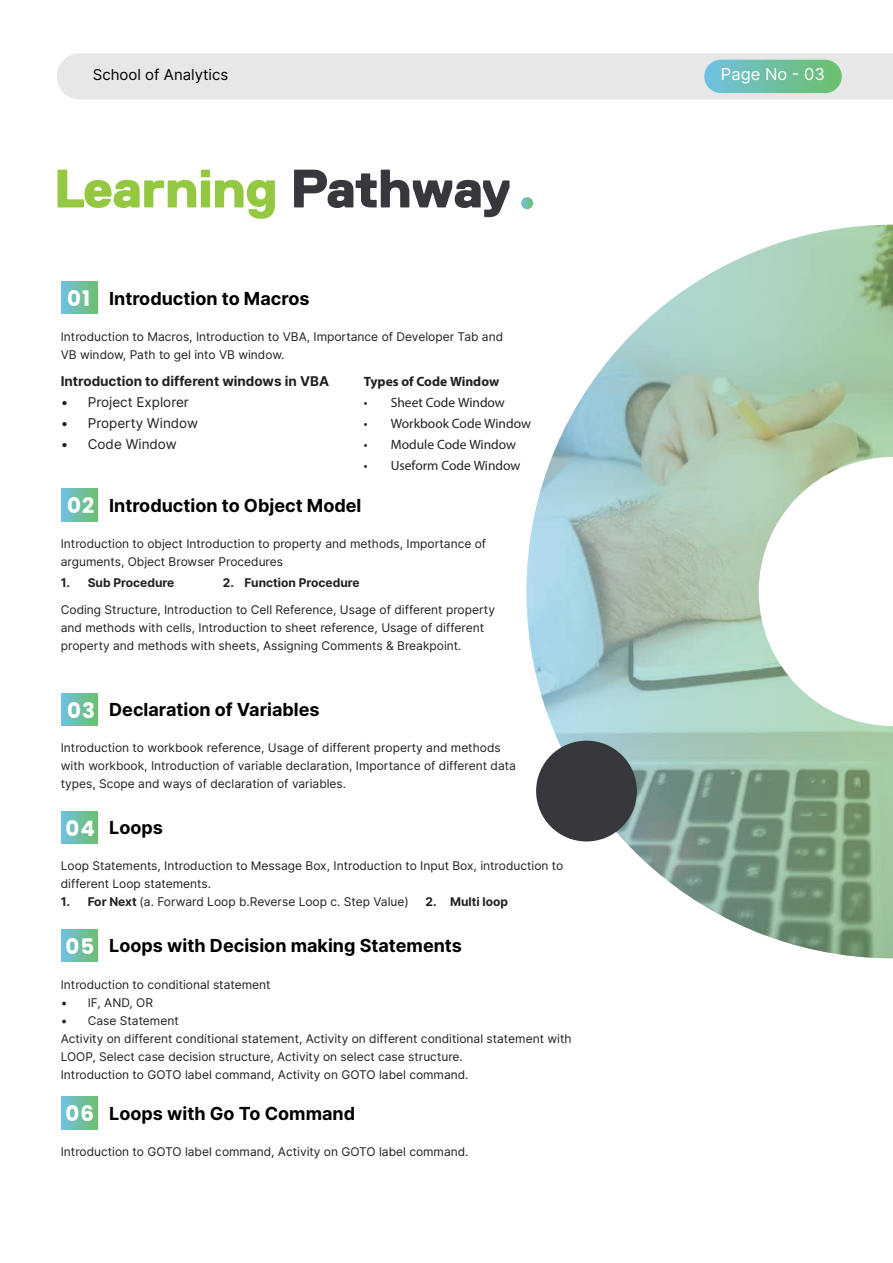
<style>
.page{position:relative;width:893px;height:1263px;background:#fff}
.page>*{position:absolute;margin:0;border:0;box-sizing:border-box;transform-origin:0 0}
.t1{font:800 54px "Replica Pro TT";color:#93c840}
.t2{font:700 21.3px "Poppins";letter-spacing:.05em;color:#fff}
.t3{font:700 18px "Inter";color:#010101}
.t4{font:16.5px "Inter";color:#fff}
.t5{font:15px "Inter";color:#010101}
.t6{font:13.5px "Myriad Pro";color:#231f20}
.t7{font:13.5px "Inter";color:#231f20}
.t8{font:700 13.5px "Inter";color:#231f20}
.t9{font:700 13.5px "Myriad Pro";color:#231f20}
.t10{font:12px/18px "Inter";color:#231f20}
.t11{font:700 12px "Inter";color:#231f20}
.s1{color:#37383e}
.s2{font-weight:700}
</style>
<div class="page">
<svg style="left:521px;top:197px;width:12px;height:12px"></svg>
<div style="left:57px;top:53px;width:836px;height:47px;background:#e6e7e7"></div>
<div style="left:704px;top:60px;width:138px;height:33px;background:linear-gradient(to right,#6fc0df,#6ec06c);border-radius:17px"></div>
<div style="left:62px;top:282px;width:36px;height:32px;background:linear-gradient(to right,#70c0de,#6dbf6f)"></div>
<div style="left:62px;top:489px;width:36px;height:32px;background:linear-gradient(to right,#70c0de,#6dbf6f)"></div>
<div style="left:62px;top:693px;width:36px;height:32px;background:linear-gradient(to right,#70c0de,#6dbf6f)"></div>
<div style="left:62px;top:811px;width:36px;height:32px;background:linear-gradient(to right,#70c0de,#6dbf6f)"></div>
<div style="left:62px;top:929px;width:36px;height:32px;background:linear-gradient(to right,#70c0de,#6dbf6f)"></div>
<div style="left:62px;top:1097px;width:36px;height:32px;background:linear-gradient(to right,#70c0de,#6dbf6f)"></div>
<svg style="left:526px;top:225px;width:367px;height:733px"></svg>
<div style="left:536px;top:741px;width:101px;height:100px;background:#37383e;border-radius:50%"></div>
<p class="t5" style="left:93px;top:64px;width:137px">School of Analytics</p>
<h3 class="t4" style="left:721px;top:62px;width:106px">Page No - 03</h3>
<h1 class="t1" style="left:54px;top:158px;width:459px">Learning <span class="s1">Pathway</span></h1>
<h2 class="t2" style="left:67px;top:286px;width:25px">01</h2>
<p class="t10" style="left:61px;top:327px;width:444px">Introduction to Macros, Introduction to VBA, Importance of Developer Tab and<br>VB window, Path to gel into VB window.</p>
<p class="t8" style="left:61px;top:371px;width:270px">Introduction to different windows in VBA</p>
<p class="t7" style="left:61px;top:392px;width:130px">• Project Explorer</p>
<p class="t7" style="left:61px;top:413px;width:139px">• Property Window</p>
<p class="t7" style="left:61px;top:434px;width:117px">• Code Window</p>
<h3 class="t3" style="left:109px;top:285px;width:202px">Introduction to Macros</h3>
<p class="t9" style="left:364px;top:373px;width:137px">Types of Code Window</p>
<p class="t6" style="left:364px;top:394px;width:143px">• Sheet Code Window</p>
<p class="t6" style="left:364px;top:415px;width:169px">• Workbook Code Window</p>
<p class="t6" style="left:364px;top:436px;width:154px">• Module Code Window</p>
<p class="t6" style="left:364px;top:457px;width:158px">• Useform Code Window</p>
<h2 class="t2" style="left:67px;top:494px;width:29px">02</h2>
<p class="t10" style="left:61px;top:535px;width:427px">Introduction to object Introduction to property and methods, Importance of arguments, Object Browser Procedures</p>
<p class="t11" style="left:61px;top:574px;width:115px">1. Sub Procedure</p>
<p class="t11" style="left:223px;top:574px;width:138px">2. Function Procedure</p>
<p class="t10" style="left:61px;top:601px;width:436px">Coding Structure, Introduction to Cell Reference, Usage of different property and methods with cells, Introduction to sheet reference, Usage of different property and methods with sheets, Assigning Comments &amp; Breakpoint.</p>
<h3 class="t3" style="left:109px;top:492px;width:254px">Introduction to Object Model</h3>
<h2 class="t2" style="left:67px;top:698px;width:29px">03</h2>
<p class="t10" style="left:61px;top:739px;width:457px">Introduction to workbook reference, Usage of different property and methods with workbook, Introduction of variable declaration, Importance of different data types, Scope and ways of declaration of variables.</p>
<h3 class="t3" style="left:109px;top:696px;width:212px">Declaration of Variables</h3>
<h2 class="t2" style="left:66px;top:816px;width:31px">04</h2>
<p class="t10" style="left:61px;top:857px;width:504px">Loop Statements, Introduction to Message Box, Introduction to Input Box, introduction to different Loop statements.</p>
<p class="t10" style="left:61px;top:893px;width:350px"><span class="s2">1. For Next</span> (a. Forward Loop b.Reverse Loop c. Step Value)</p>
<p class="t11" style="left:426px;top:893px;width:84px">2. Multi loop</p>
<h3 class="t3" style="left:109px;top:814px;width:55px">Loops</h3>
<h2 class="t2" style="left:66px;top:934px;width:30px">05</h2>
<p class="t10" style="left:61px;top:975px;width:211px">Introduction to conditional statement</p>
<p class="t10" style="left:61px;top:993px;width:94px">• IF, AND, OR</p>
<p class="t10" style="left:61px;top:1011px;width:512px">• Case Statement<br>Activity on different conditional statement, Activity on different conditional statement with LOOP, Select case decision structure, Activity on select case structure.<br>Introduction to GOTO label command, Activity on GOTO label command.</p>
<h3 class="t3" style="left:109px;top:932px;width:354px">Loops with Decision making Statements</h3>
<h2 class="t2" style="left:66px;top:1102px;width:30px">06</h2>
<p class="t10" style="left:61px;top:1142px;width:409px">Introduction to GOTO label command, Activity on GOTO label command.</p>
<h3 class="t3" style="left:109px;top:1100px;width:248px">Loops with Go To Command</h3>
</div>
